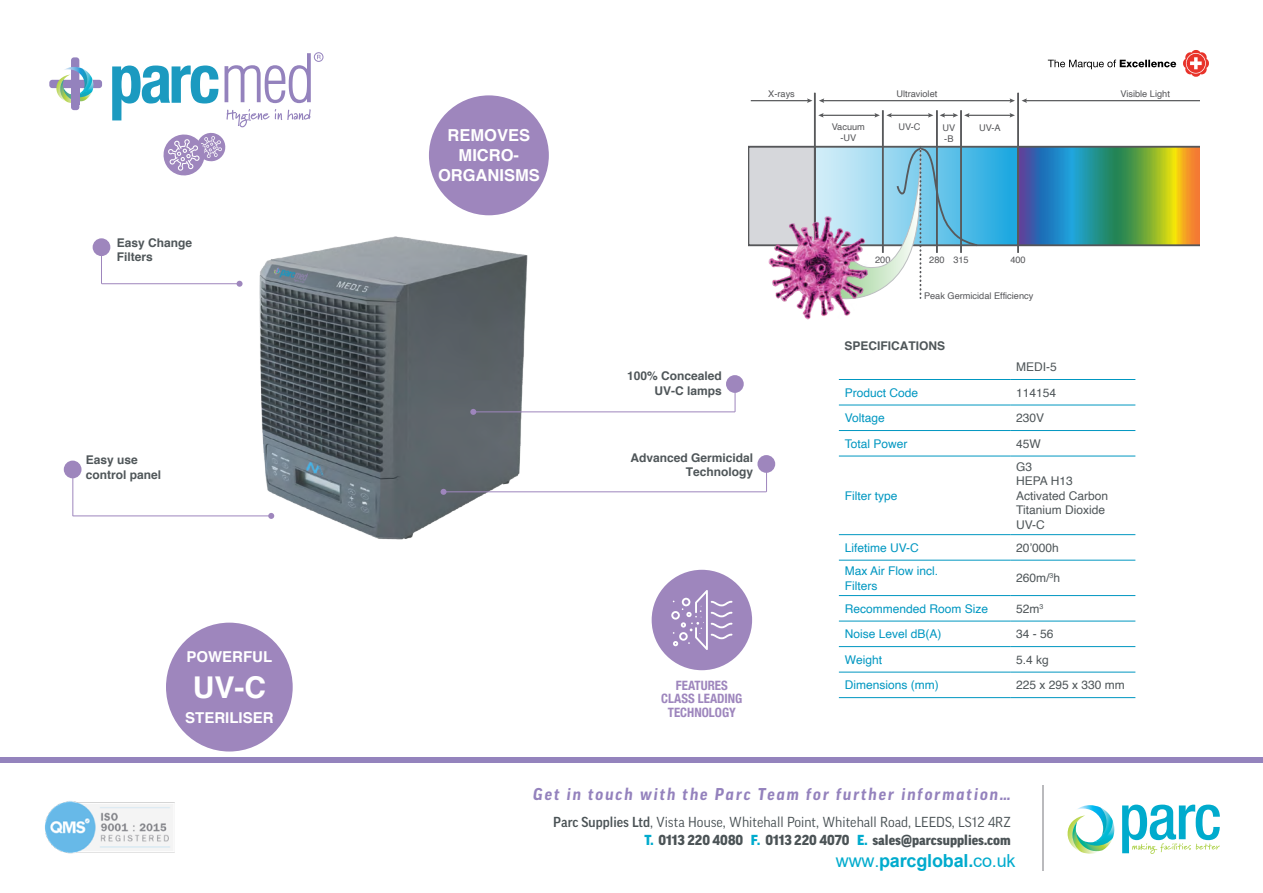
<style>
.page{position:relative;width:1263px;height:893px;background:#fff}
.page>*{position:absolute;margin:0;border:0;box-sizing:border-box;transform-origin:0 0}
.t1{font:700 30px "Helvetica";color:#fff}
.t2{font:700 18px "Arial";letter-spacing:-.01em;color:#00abcd}
.t3{font:italic 700 16.5px "Good Pro";letter-spacing:.12em;color:#9482bd}
.t4{font:700 16.5px/19.8px "Helvetica";color:#fff;text-align:center}
.t5{font:700 15px "Helvetica";color:#fff}
.t6{font:13.95px "Good Pro";color:#4b5356}
.t7{font:900 13.95px "Good Pro";color:#4b5356}
.t8{font:700 condensed 12.9px/13.4px "Helvetica Neue";color:#9e86bd;text-align:center}
.t9{font:12px/14.4px "Helvetica";color:#0097c1}
.t10{font:12px/14.4px "Helvetica";color:#4f5659}
.t11{font:700 12px/14.4px "Helvetica";color:#4f5659;text-align:right}
.t12{font:9.15px/11.1px "Helvetica";color:#555659;text-align:center}
.s1{font-weight:500}
.s2{color:#00abcd}
.s3{font-weight:400}
</style>
<div class="page">
<hr style="left:839px;top:379px;width:171px;height:1px;background:#0097c1">
<hr style="left:1010px;top:379px;width:125px;height:1px;background:#0097c1">
<hr style="left:839px;top:405px;width:171px;height:1px;background:#0097c1">
<hr style="left:1010px;top:405px;width:125px;height:1px;background:#0097c1">
<hr style="left:839px;top:430px;width:171px;height:1px;background:#0097c1">
<hr style="left:1010px;top:430px;width:125px;height:1px;background:#0097c1">
<hr style="left:839px;top:456px;width:171px;height:1px;background:#0097c1">
<hr style="left:1010px;top:456px;width:125px;height:1px;background:#0097c1">
<hr style="left:839px;top:534px;width:171px;height:1px;background:#0097c1">
<hr style="left:1010px;top:534px;width:125px;height:1px;background:#0097c1">
<hr style="left:839px;top:560px;width:171px;height:1px;background:#0097c1">
<hr style="left:1010px;top:560px;width:125px;height:1px;background:#0097c1">
<hr style="left:839px;top:595px;width:171px;height:1px;background:#0097c1">
<hr style="left:1010px;top:595px;width:125px;height:1px;background:#0097c1">
<hr style="left:839px;top:621px;width:171px;height:1px;background:#0097c1">
<hr style="left:1010px;top:621px;width:125px;height:1px;background:#0097c1">
<hr style="left:839px;top:646px;width:171px;height:1px;background:#0097c1">
<hr style="left:1010px;top:646px;width:125px;height:1px;background:#0097c1">
<hr style="left:839px;top:672px;width:171px;height:1px;background:#0097c1">
<hr style="left:1010px;top:672px;width:125px;height:1px;background:#0097c1">
<hr style="left:839px;top:697px;width:171px;height:1px;background:#0097c1">
<hr style="left:1010px;top:697px;width:125px;height:1px;background:#0097c1">
<img style="left:246px;top:236px;width:286px;height:304px">
<hr style="left:473px;top:412px;width:262px;height:1px;background:#9e86bd">
<svg style="left:470px;top:409px;width:6px;height:6px"></svg>
<hr style="left:444px;top:492px;width:322px;height:1px;background:#9e86bd">
<svg style="left:441px;top:489px;width:6px;height:6px"></svg>
<svg style="left:735px;top:393px;width:1px;height:19px"></svg>
<div style="left:726px;top:375px;width:18px;height:18px;background:#9e86bd;border-radius:50%"></div>
<svg style="left:766px;top:473px;width:1px;height:19px"></svg>
<div style="left:757px;top:455px;width:18px;height:18px;background:#9e86bd;border-radius:50%"></div>
<hr style="left:101px;top:247px;width:1px;height:37px;background:#9e86bd">
<hr style="left:73px;top:470px;width:1px;height:46px;background:#9e86bd">
<hr style="left:102px;top:283px;width:138px;height:1px;background:#9e86bd">
<svg style="left:237px;top:281px;width:6px;height:6px"></svg>
<hr style="left:73px;top:516px;width:198px;height:1px;background:#9e86bd">
<svg style="left:268px;top:513px;width:6px;height:6px"></svg>
<div style="left:166px;top:623px;width:127px;height:128px;background:#9e86bd;border-radius:50%"></div>
<div style="left:652px;top:570px;width:100px;height:100px;background:#9e86bd;border-radius:50%"></div>
<svg style="left:671px;top:590px;width:61px;height:60px"></svg>
<svg style="left:1019px;top:146px;width:181px;height:100px;background:#5e9170"></svg>
<svg style="left:979px;top:149px;width:37px;height:94px;background:#2bade1"></svg>
<hr style="left:1017px;top:93px;width:2px;height:160px;background:#58595b">
<hr style="left:960px;top:110px;width:2px;height:143px;background:#58595b">
<hr style="left:936px;top:110px;width:2px;height:143px;background:#555659">
<hr style="left:882px;top:110px;width:2px;height:143px;background:#58595b">
<hr style="left:814px;top:93px;width:2px;height:160px;background:#58595b">
<hr style="left:822px;top:115px;width:54px;height:1px;background:#58595b">
<svg style="left:818px;top:113px;width:6px;height:5px"></svg>
<svg style="left:874px;top:113px;width:6px;height:5px"></svg>
<hr style="left:751px;top:100px;width:58px;height:1px;background:#58595b">
<svg style="left:807px;top:98px;width:5px;height:5px"></svg>
<hr style="left:890px;top:115px;width:40px;height:1px;background:#58595b">
<svg style="left:886px;top:113px;width:6px;height:5px"></svg>
<svg style="left:928px;top:113px;width:5px;height:5px"></svg>
<hr style="left:968px;top:115px;width:43px;height:1px;background:#58595b">
<svg style="left:1009px;top:113px;width:6px;height:5px"></svg>
<svg style="left:964px;top:113px;width:5px;height:5px"></svg>
<svg style="left:940px;top:113px;width:18px;height:5px"></svg>
<hr style="left:822px;top:100px;width:189px;height:1px;background:#58595b">
<svg style="left:819px;top:98px;width:5px;height:5px"></svg>
<svg style="left:1009px;top:98px;width:6px;height:5px"></svg>
<hr style="left:1025px;top:100px;width:175px;height:1px;background:#58595b">
<svg style="left:1021px;top:98px;width:6px;height:5px"></svg>
<svg style="left:748px;top:146px;width:231px;height:153px"></svg>
<img style="left:768px;top:216px;width:100px;height:104px">
<div style="left:93px;top:238px;width:17px;height:18px;background:#9e86bd;border-radius:50%"></div>
<div style="left:64px;top:461px;width:18px;height:17px;background:#9e86bd;border-radius:50%"></div>
<div style="left:429px;top:95px;width:120px;height:120px;background:#9e86bd;border-radius:50%"></div>
<svg style="left:1067px;top:805px;width:48px;height:49px"></svg>
<svg style="left:1122px;top:804px;width:98px;height:50px"></svg>
<hr style="left:1042px;top:786px;width:1px;height:85px;background:#bababd">
<img style="left:45px;top:801px;width:130px;height:53px">
<div style="left:71px;top:57px;width:8px;height:53px;background:#9482bd;border-radius:3px"></div>
<div style="left:49px;top:80px;width:53px;height:8px;background:#9482bd;border-radius:3px"></div>
<svg style="left:55px;top:67px;width:40px;height:37px"></svg>
<div style="left:71px;top:88px;width:8px;height:17px;background:#9482bd"></div>
<div style="left:314px;top:52px;width:10px;height:10px;border:1px solid #9482bd;border-radius:50%"></div>
<svg style="left:317px;top:55px;width:4px;height:4px"></svg>
<svg style="left:112px;top:53px;width:199px;height:123px"></svg>
<div style="left:0;top:758px;width:1263px;height:5px;background:#9483bd"></div>
<svg style="left:1183px;top:50px;width:26px;height:27px"></svg>
<svg style="left:1048px;top:60px;width:128px;height:9px"></svg>
<p class="t11" style="left:117px;top:235px;width:77px;text-align:left">Easy Change<br>Filters</p>
<p class="t11" style="left:86px;top:453px;width:77px;text-align:left">Easy use control panel</p>
<p class="t5" style="left:186px;top:644px;width:87px">POWERFUL</p>
<p class="t1" style="left:193px;top:663px;width:75px">UV-C</p>
<p class="t5" style="left:185px;top:706px;width:90px">STERILISER</p>
<p class="t4" style="left:438px;top:126px;width:103px">REMOVES<br>MICRO-<br>ORGANISMS</p>
<p class="t12" style="left:768px;top:88px;width:28px">X-rays</p>
<p class="t12" style="left:896px;top:88px;width:42px">Ultraviolet</p>
<p class="t12" style="left:899px;top:121px;width:24px">UV-C</p>
<p class="t12" style="left:942px;top:122px;width:14px;text-align:left">UV -B</p>
<p class="t12" style="left:979px;top:122px;width:23px">UV-A</p>
<p class="t12" style="left:832px;top:121px;width:35px">Vacuum -UV</p>
<p class="t12" style="left:1120px;top:88px;width:51px">Visible Light</p>
<p class="t11" style="left:627px;top:369px;width:96px">100% Concealed<br>UV-C lamps</p>
<p class="t11" style="left:630px;top:450px;width:124px">Advanced Germicidal<br>Technology</p>
<p class="t8" style="left:661px;top:678px;width:83px">FEATURES<br>CLASS LEADING<br>TECHNOLOGY</p>
<p class="t12" style="left:875px;top:254px;width:17px">200</p>
<p class="t12" style="left:929px;top:254px;width:41px">280 315</p>
<p class="t12" style="left:1010px;top:254px;width:17px">400</p>
<p class="t12" style="left:924px;top:290px;width:111px">Peak Germicidal Efficiency</p>
<p class="t11" style="left:844px;top:338px;width:102px">SPECIFICATIONS</p>
<p class="t10" style="left:1016px;top:360px;width:42px">MEDI-5</p>
<p class="t9" style="left:845px;top:386px;width:75px">Product Code</p>
<p class="t10" style="left:1016px;top:386px;width:42px">114154</p>
<p class="t9" style="left:845px;top:411px;width:42px">Voltage</p>
<p class="t10" style="left:1016px;top:411px;width:30px">230V</p>
<p class="t9" style="left:845px;top:437px;width:64px">Total Power</p>
<p class="t10" style="left:1016px;top:437px;width:26px">45W</p>
<p class="t9" style="left:845px;top:489px;width:54px">Filter type</p>
<p class="t10" style="left:1016px;top:460px;width:94px">G3<br>HEPA H13<br>Activated Carbon<br>Titanium Dioxide<br>UV-C</p>
<p class="t9" style="left:845px;top:541px;width:76px">Lifetime UV-C</p>
<p class="t10" style="left:1016px;top:541px;width:44px">20’000h</p>
<p class="t9" style="left:845px;top:564px;width:95px">Max Air Flow incl.<br>Filters</p>
<p class="t10" style="left:1016px;top:571px;width:45px">260m/<sup>3</sup>h</p>
<p class="t9" style="left:845px;top:602px;width:145px">Recommended Room Size</p>
<p class="t10" style="left:1016px;top:602px;width:29px">52m<sup>3</sup></p>
<p class="t9" style="left:845px;top:627px;width:98px">Noise Level dB(A)</p>
<p class="t10" style="left:1016px;top:627px;width:39px">34 - 56</p>
<p class="t9" style="left:845px;top:653px;width:39px">Weight</p>
<p class="t10" style="left:1016px;top:653px;width:34px">5.4 kg</p>
<p class="t9" style="left:845px;top:678px;width:95px">Dimensions (mm)</p>
<p class="t10" style="left:1016px;top:678px;width:110px">225 x 295 x 330 mm</p>
<p class="t3" style="left:533px;top:785px;width:479px">Get in touch with the Parc Team for further information…</p>
<p class="t6" style="left:553px;top:814px;width:459px"><span class="s1">Parc Supplies Ltd</span>, Vista House, Whitehall Point, Whitehall Road, LEEDS, LS12 4RZ</p>
<p class="t7" style="left:644px;top:832px;width:368px"><span class="s2">T.</span> 0113 220 4080 <span class="s2">F.</span> 0113 220 4070 <span class="s2">E.</span> sales@parcsupplies.com</p>
<p class="t2" style="left:836px;top:848px;width:181px"><span class="s3">www.</span>parcglobal.<span class="s3">co.uk</span></p>
</div>
